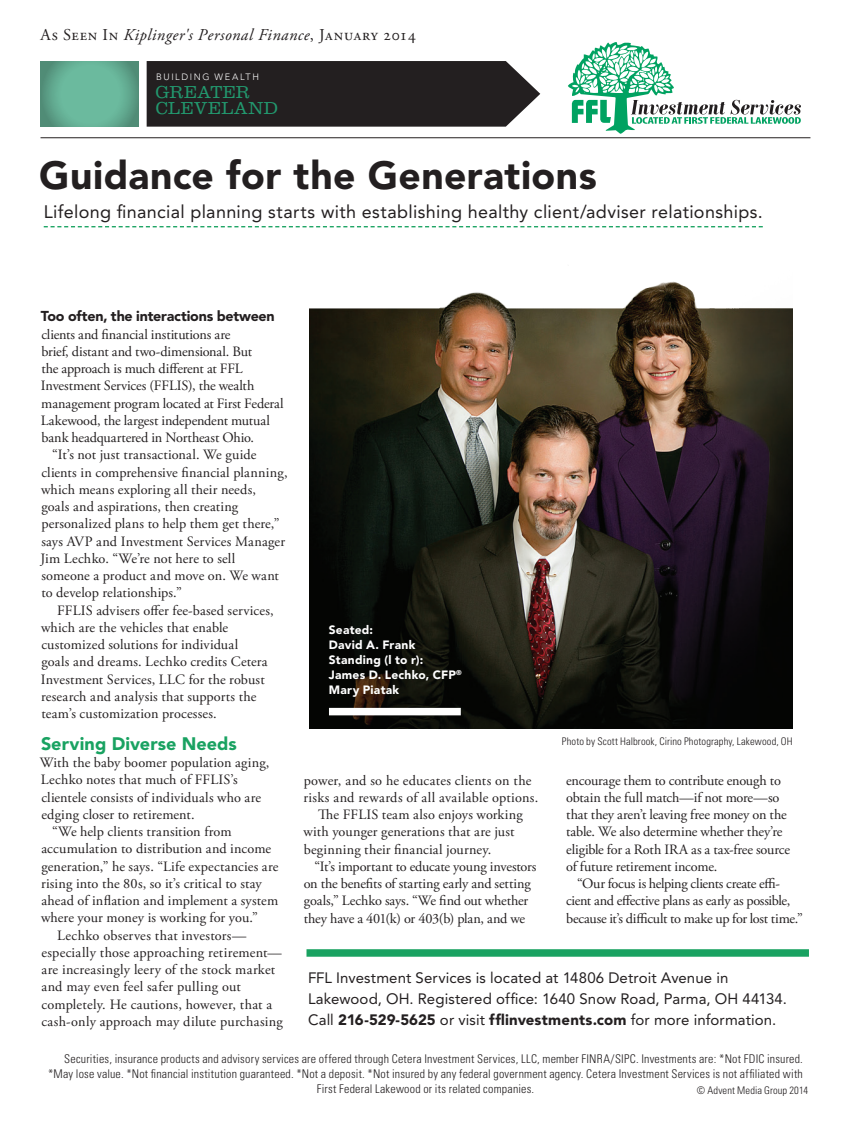
<style>
.page{position:relative;width:851px;height:1134px;background:#fff}
.page>*{position:absolute;margin:0;border:0;box-sizing:border-box;transform-origin:0 0}
.Subhead_Avenir{font:900 39px "Avenir";letter-spacing:.01em;color:#231f20}
.Body_Text{font:18px "Avenir";letter-spacing:.02em;color:#231f20}
.Subhead{font:900 18px "Avenir";letter-spacing:.005em;color:#19a261}
.Body_Text-2{font:300 18px/16.5px "Clarendon";letter-spacing:.02em;color:#22986e}
.Body_Text-3{font:italic 16.5px "Adobe Garamond Pro";letter-spacing:.03em;color:#231f20}
.Body_Text-4{font:15px/21px "Avenir";letter-spacing:.005em;color:#231f20}
.Body_Text-5{font:14.25px/17.2px "Adobe Garamond Pro";color:#231f20}
.Body_Text-6{font:14.25px/17.2px "Adobe Garamond Pro";letter-spacing:-.02em;color:#231f20}
.Body_Text-7{font:300 condensed 12px "Univers";letter-spacing:.02em;color:#231f20}
.Body_Text-8{font:900 12px "Avenir";letter-spacing:.02em;color:#fff}
.sidebar{font:300 condensed 10.5px "Univers";letter-spacing:.015em;color:#231f20}
.Body_Text-9{font:300 9.15px "Avenir";letter-spacing:.175em;color:#fff}
.s1{font-style:normal}
.s2{font-family:"Avenir";font-weight:900}
.s3{font-weight:900}
</style>
<div class="page">
<hr style="left:40px;top:138px;width:770px;height:1px;background:#231f20">
<img style="left:309px;top:281px;width:483px;height:447px">
<div style="left:147px;top:61px;width:393px;height:66px;background:#231f20"></div>
<svg style="left:41px;top:61px;width:98px;height:66px;fill:#68b599"></svg>
<svg style="left:44px;top:226px;width:718px;height:1px"></svg>
<div style="left:306px;top:949px;width:502px;height:8px;background:#19a261"></div>
<div style="left:329px;top:708px;width:132px;height:7px;background:#fff"></div>
<svg style="left:568px;top:42px;width:233px;height:92px"></svg>
<p class="Body_Text-3" style="left:40px;top:25px;width:377px"><span class="s1">As Seen In</span> Kiplinger's Personal Finance<span class="s1">, January 2014</span></p>
<p class="Body_Text-9" style="left:156px;top:71px;width:104px">BUILDING WEALTH</p>
<p class="Body_Text-2" style="left:156px;top:83px;width:123px">GREATER<br>CLEVELAND</p>
<p class="Subhead_Avenir" style="left:39px;top:152px;width:559px">Guidance for the Generations</p>
<p class="Body_Text" style="left:44px;top:201px;width:720px">Lifelong financial planning starts with establishing healthy client/adviser relationships.</p>
<p class="Body_Text-5" style="left:41px;top:309px;width:244px"><span class="s2">Too often, the interactions between </span>clients and financial institutions are<br>brief, distant and two-dimensional. But<br>the approach is much different at FFL Investment Services (FFLIS), the wealth management program located at First Federal Lakewood, the largest independent mutual bank headquartered in Northeast Ohio.</p>
<p class="Body_Text-5" style="left:41px;top:447px;width:248px;text-indent:12px">“It’s not just transactional. We guide clients in comprehensive financial planning, which means exploring all their needs,<br>goals and aspirations, then creating personalized plans to help them get there,” says AVP and Investment Services Manager Jim Lechko. “We’re not here to sell<br>someone a product and move on. We want to develop relationships.”</p>
<p class="Body_Text-5" style="left:41px;top:602px;width:234px;text-indent:16px">FFLIS advisers offer fee-based services, which are the vehicles that enable customized solutions for individual<br>goals and dreams. Lechko credits Cetera Investment Services, LLC for the robust research and analysis that supports the team’s customization processes.</p>
<p class="Subhead" style="left:41px;top:733px;width:197px">Serving Diverse Needs</p>
<p class="Body_Text-5" style="left:40px;top:754px;width:231px">With the baby boomer population aging, Lechko notes that much of FFLIS’s clientele consists of individuals who are edging closer to retirement.</p>
<p class="Body_Text-5" style="left:41px;top:823px;width:239px;text-indent:11px">“We help clients transition from accumulation to distribution and income generation,” he says. “Life expectancies are rising into the 80s, so it’s critical to stay ahead of inflation and implement a system where your money is working for you.”</p>
<p class="Body_Text-5" style="left:41px;top:927px;width:243px;text-indent:16px">Lechko observes that investors— especially those approaching retirement— are increasingly leery of the stock market and may even feel safer pulling out completely. He cautions, however, that a cash-only approach may dilute purchasing</p>
<p class="Body_Text-8" style="left:329px;top:623px;width:46px">Seated:</p>
<p class="Body_Text-8" style="left:329px;top:638px;width:88px">David A. Frank</p>
<p class="Body_Text-8" style="left:329px;top:653px;width:96px">Standing (l to r):</p>
<p class="Body_Text-8" style="left:329px;top:668px;width:134px">James D. Lechko, CFP<sup>®</sup></p>
<p class="Body_Text-8" style="left:329px;top:683px;width:72px">Mary Piatak</p>
<p class="Body_Text-5" style="left:303px;top:772px;width:236px">power, and so he educates clients on the risks and rewards of all available options.</p>
<p class="Body_Text-5" style="left:303px;top:806px;width:221px;text-indent:15px">The FFLIS team also enjoys working with younger generations that are just beginning their financial journey.</p>
<p class="Body_Text-5" style="left:304px;top:858px;width:234px;text-indent:11px">“It’s important to educate young investors on the benefits of starting early and setting goals,” Lechko says. “We find out whether they have a 401(k) or 403(b) plan, and we</p>
<p class="sidebar" style="left:562px;top:735px;width:232px">Photo by Scott Halbrook, Cirino Photography, Lakewood, OH</p>
<p class="Body_Text-5" style="left:566px;top:772px;width:225px">encourage them to contribute enough to obtain the full match—if not more—so that they aren’t leaving free money on the table. We also determine whether they’re eligible for a Roth IRA as a tax-free source of future retirement income.</p>
<p class="Body_Text-6" style="left:566px;top:875px;width:238px;text-indent:11px">“Our focus is helping clients create effi&shy;cient and effective plans as early as possible, because it’s difficult to make up for lost time.”</p>
<p class="Body_Text-4" style="left:308px;top:967px;width:480px">FFL Investment Services is located at 14806 Detroit Avenue in<br>Lakewood, OH. Registered office: 1640 Snow Road, Parma, OH 44134.<br>Call <span class="s3">216-529-5625</span> or visit <span class="s3">fflinvestments.com</span> for more information.</p>
<p class="Body_Text-7" style="left:64px;top:1052px;width:740px">Securities, insurance products and advisory services are offered through Cetera Investment Services, LLC, member FINRA/SIPC. Investments are: *Not FDIC insured.</p>
<p class="Body_Text-7" style="left:48px;top:1067px;width:756px">*May lose value. *Not financial institution guaranteed. *Not a deposit. *Not insured by any federal government agency. Cetera Investment Services is not affiliated with</p>
<p class="Body_Text-7" style="left:317px;top:1082px;width:219px">First Federal Lakewood or its related companies.</p>
<p class="sidebar" style="left:696px;top:1084px;width:113px">© Advent Media Group 2014</p>
</div>
